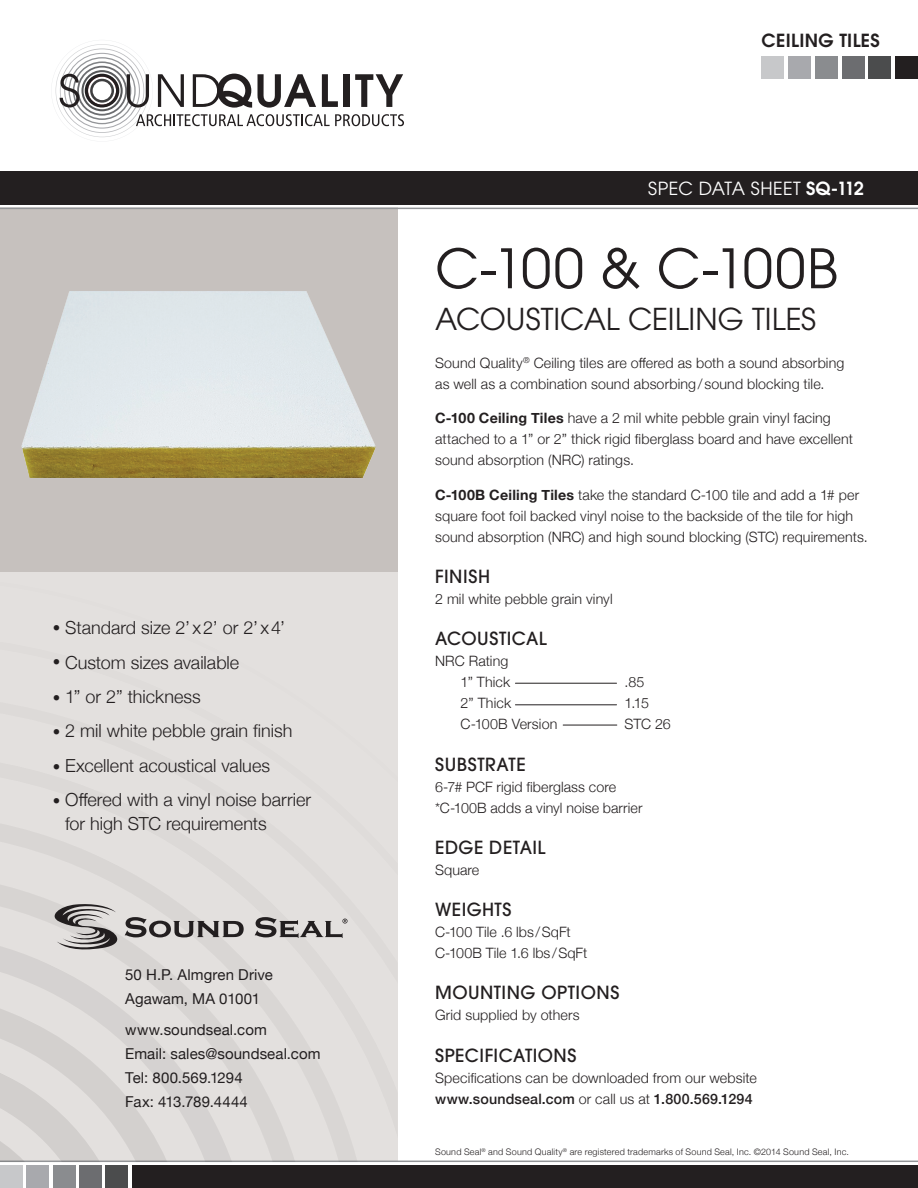
<style>
.page{position:relative;width:918px;height:1188px;background:#fff}
.page>*{position:absolute;margin:0;border:0;box-sizing:border-box;transform-origin:0 0}
.Body_Headline{font:54px "Avant Garde";letter-spacing:.03em;color:#231f20}
.Body_Headline-2{font:30px "Avant Garde";color:#231f20}
.Bullet_Caption{font:300 18px/24px "Helvetica Neue";color:#231f20}
.Body_Copy{font:500 18px "Avant Garde";letter-spacing:.025em;color:#231f20}
.Cover_Headline{font:18px "Avant Garde";letter-spacing:.01em;color:#fff}
.Cover_Headline-2{font:600 18px "Avant Garde";letter-spacing:.02em;color:#231f20}
.Body_Copy-2{font:15px/24px "Helvetica Neue";letter-spacing:.01em;color:#231f20}
.Body_Headline-3{font:300 14.25px/21px "Helvetica Neue";letter-spacing:.01em;color:#231f20}
.Body_Copy-3{font:300 14.25px/21px "Helvetica Neue";letter-spacing:.01em;color:#231f20}
.Body_Copy-4{font:300 9px "Helvetica Neue";letter-spacing:.025em;color:#231f20}
.s1{font-size:15px}
.s2{font-weight:600}
.s3{font-weight:700}
.s4{font-weight:500}
</style>
<div class="page">
<div style="left:0;top:171px;width:918px;height:34px;background:#231f20"></div>
<hr style="left:0;top:1161px;width:918px;height:1px;background:#939598">
<div style="left:0;top:1165px;width:23px;height:23px;background:#c7c8ca"></div>
<div style="left:26px;top:1165px;width:23px;height:23px;background:#a8a9ad"></div>
<div style="left:53px;top:1165px;width:22px;height:23px;background:#8a8c8f"></div>
<div style="left:79px;top:1165px;width:23px;height:23px;background:#6c6d70"></div>
<div style="left:106px;top:1165px;width:22px;height:23px;background:#4b4c4d"></div>
<div style="left:133px;top:1165px;width:785px;height:23px;background:#231f20"></div>
<hr style="left:515px;top:683px;width:102px;height:1px;background:#231f20">
<hr style="left:515px;top:704px;width:102px;height:1px;background:#231f20">
<hr style="left:563px;top:725px;width:54px;height:1px;background:#231f20">
<div style="left:762px;top:56px;width:22px;height:23px;background:#c7c8ca"></div>
<div style="left:788px;top:56px;width:23px;height:23px;background:#a8a9ad"></div>
<div style="left:815px;top:56px;width:23px;height:23px;background:#8a8c8f"></div>
<div style="left:842px;top:56px;width:22px;height:23px;background:#6c6d70"></div>
<div style="left:869px;top:56px;width:22px;height:23px;background:#4b4c4d"></div>
<div style="left:895px;top:56px;width:23px;height:23px;background:#231f20"></div>
<div style="left:0;top:208px;width:398px;height:364px;background:#c6c1be"></div>
<img style="left:21px;top:291px;width:355px;height:187px">
<hr style="left:0;top:208px;width:918px;height:1px;background:#939598">
<svg style="left:55px;top:44px;width:349px;height:94px"></svg>
<svg style="left:0;top:572px;width:398px;height:590px;background:#dedbd9"></svg>
<p class="Bullet_Caption" style="left:53px;top:614px;width:234px"><span class="s1">•</span> Standard size 2’ x2’ or 2’ x4’</p>
<p class="Bullet_Caption" style="left:53px;top:649px;width:188px"><span class="s1">•</span> Custom sizes available</p>
<p class="Bullet_Caption" style="left:53px;top:683px;width:150px"><span class="s1">•</span> 1” or 2” thickness</p>
<p class="Bullet_Caption" style="left:53px;top:717px;width:241px"><span class="s1">•</span> 2 mil white pebble grain finish</p>
<p class="Bullet_Caption" style="left:53px;top:752px;width:219px"><span class="s1">•</span> Excellent acoustical values</p>
<p class="Bullet_Caption" style="left:65px;top:786px;width:248px;text-indent:-13px"><span class="s1">•</span> Offered with a vinyl noise barrier for high STC requirements</p>
<p class="Body_Copy-2" style="left:125px;top:964px;width:149px">50 H.P. Almgren Drive<br>Agawam, MA 01001</p>
<p class="Body_Copy-2" style="left:125px;top:1019px;width:197px">www.soundseal.com<br>Email: sales@soundseal.com<br>Tel: 800.569.1294<br>Fax: 413.789.4444</p>
<p class="Cover_Headline-2" style="left:761px;top:29px;width:120px">CEILING TILES</p>
<p class="Cover_Headline" style="left:648px;top:178px;width:217px">SPEC DATA SHEET <span class="s2">SQ-112</span></p>
<p class="Body_Headline" style="left:435px;top:237px;width:404px">C-100 &amp; C-100B</p>
<p class="Body_Headline-2" style="left:435px;top:302px;width:382px">ACOUSTICAL CEILING TILES</p>
<p class="Body_Headline-3" style="left:435px;top:351px;width:411px">Sound Quality<sup>®</sup> Ceiling tiles are offered as both a sound absorbing as well as a combination sound absorbing/ sound blocking tile.</p>
<p class="Body_Headline-3" style="left:435px;top:407px;width:420px"><span class="s3">C-100 Ceiling Tiles</span> have a 2 mil white pebble grain vinyl facing attached to a 1” or 2” thick rigid fiberglass board and have excellent sound absorption (NRC) ratings.</p>
<p class="Body_Headline-3" style="left:435px;top:483px;width:434px"><span class="s3">C-100B Ceiling Tiles</span> take the standard C-100 tile and add a 1# per square foot foil backed vinyl noise to the backside of the tile for high sound absorption (NRC) and high sound blocking (STC) requirements.</p>
<p class="Body_Copy" style="left:435px;top:565px;width:57px">FINISH</p>
<p class="Body_Copy-3" style="left:435px;top:587px;width:179px">2 mil white pebble grain vinyl</p>
<p class="Body_Copy" style="left:435px;top:628px;width:113px">ACOUSTICAL</p>
<p class="Body_Copy-3" style="left:435px;top:650px;width:75px">NRC Rating</p>
<p class="Body_Copy-3" style="left:461px;top:671px;width:51px">1” Thick</p>
<p class="Body_Copy-3" style="left:461px;top:692px;width:52px">2” Thick</p>
<p class="Body_Copy-3" style="left:461px;top:713px;width:98px">C-100B Version</p>
<p class="Body_Copy" style="left:435px;top:753px;width:92px">SUBSTRATE</p>
<p class="Body_Copy-3" style="left:435px;top:775px;width:183px">6-7# PCF rigid fiberglass core</p>
<p class="Body_Copy-3" style="left:435px;top:796px;width:209px">*C-100B adds a vinyl noise barrier</p>
<p class="Body_Copy" style="left:435px;top:836px;width:112px">EDGE DETAIL</p>
<p class="Body_Copy-3" style="left:435px;top:858px;width:46px">Square</p>
<p class="Body_Copy" style="left:435px;top:898px;width:78px">WEIGHTS</p>
<p class="Body_Copy-3" style="left:435px;top:920px;width:137px">C-100 Tile .6 lbs/SqFt</p>
<p class="Body_Copy-3" style="left:435px;top:941px;width:154px">C-100B Tile 1.6 lbs/SqFt</p>
<p class="Body_Copy" style="left:435px;top:982px;width:186px">MOUNTING OPTIONS</p>
<p class="Body_Copy-3" style="left:435px;top:1004px;width:146px">Grid supplied by others</p>
<p class="Body_Copy" style="left:435px;top:1044px;width:143px">SPECIFICATIONS</p>
<p class="Body_Copy-3" style="left:435px;top:1066px;width:323px">Specifications can be downloaded from our website <span class="s4">www.soundseal.com</span> or call us at <span class="s4">1.800.569.1294</span></p>
<p class="Body_Copy-3" style="left:625px;top:671px;width:21px">.85</p>
<p class="Body_Copy-3" style="left:625px;top:692px;width:26px">1.15</p>
<p class="Body_Copy-3" style="left:625px;top:713px;width:48px">STC 26</p>
<p class="Body_Copy-4" style="left:435px;top:1144px;width:415px">Sound Seal<sup>®</sup> and Sound Quality<sup>®</sup> are registered trademarks of Sound Seal, Inc. ©2014 Sound Seal, Inc.</p>
</div>
